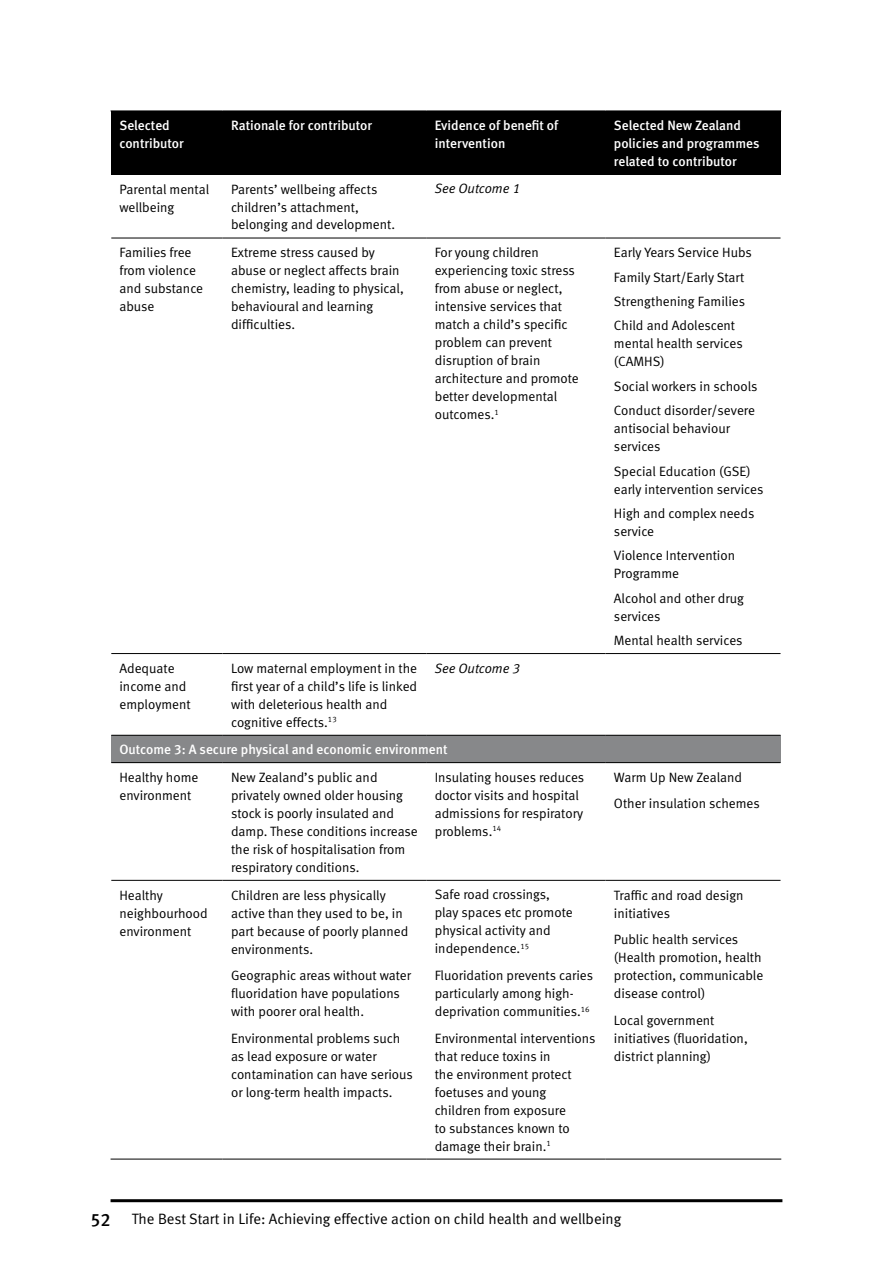
<style>
.page{position:relative;width:893px;height:1263px;background:#fff}
.page>*{position:absolute;margin:0;border:0;box-sizing:border-box;transform-origin:0 0}
.t1{font:15px "Meta Normal LF";color:#000}
.t2{font:13.5px/18px "Meta Normal LF";color:#000}
.t3{font:13.5px/18px "Meta Medium LF";color:#fff}
.t4{font:italic 13.5px "Meta Normal LF";letter-spacing:-.005em;color:#000}
.s1{font-family:"Meta Medium LF";font-size:18px}
</style>
<div class="page">
<hr style="left:111px;top:1199px;width:671px;height:3px;background:#000">
<hr style="left:111px;top:238px;width:112px;height:1px;background:#000">
<hr style="left:223px;top:238px;width:203px;height:1px;background:#000">
<hr style="left:426px;top:238px;width:179px;height:1px;background:#000">
<hr style="left:605px;top:238px;width:175px;height:1px;background:#000">
<hr style="left:111px;top:653px;width:112px;height:1px;background:#000">
<hr style="left:223px;top:653px;width:203px;height:1px;background:#000">
<hr style="left:426px;top:653px;width:179px;height:1px;background:#000">
<hr style="left:605px;top:653px;width:175px;height:1px;background:#000">
<hr style="left:111px;top:880px;width:112px;height:1px;background:#000">
<hr style="left:223px;top:880px;width:203px;height:1px;background:#000">
<hr style="left:426px;top:880px;width:179px;height:1px;background:#000">
<hr style="left:605px;top:880px;width:175px;height:1px;background:#000">
<hr style="left:111px;top:1159px;width:112px;height:1px;background:#000">
<hr style="left:223px;top:1159px;width:203px;height:1px;background:#000">
<hr style="left:426px;top:1159px;width:179px;height:1px;background:#000">
<hr style="left:605px;top:1159px;width:176px;height:1px;background:#000">
<div style="left:111px;top:111px;width:112px;height:63px;background:#000"></div>
<div style="left:223px;top:111px;width:203px;height:63px;background:#000"></div>
<div style="left:426px;top:111px;width:179px;height:63px;background:#000"></div>
<div style="left:605px;top:111px;width:176px;height:63px;background:#000"></div>
<hr style="left:111px;top:174px;width:112px;height:1px;background:#000">
<hr style="left:223px;top:174px;width:203px;height:1px;background:#000">
<hr style="left:426px;top:174px;width:179px;height:1px;background:#000">
<hr style="left:605px;top:174px;width:175px;height:1px;background:#000">
<div style="left:111px;top:735px;width:670px;height:28px;background:#87888a"></div>
<hr style="left:111px;top:735px;width:112px;height:1px;background:#000">
<hr style="left:223px;top:735px;width:203px;height:1px;background:#000">
<hr style="left:426px;top:735px;width:179px;height:1px;background:#000">
<hr style="left:605px;top:735px;width:175px;height:1px;background:#000">
<hr style="left:111px;top:762px;width:112px;height:1px;background:#000">
<hr style="left:223px;top:762px;width:203px;height:1px;background:#000">
<hr style="left:426px;top:762px;width:179px;height:1px;background:#000">
<hr style="left:605px;top:762px;width:175px;height:1px;background:#000">
<p class="t3" style="left:119px;top:116px;width:66px">Selected contributor</p>
<p class="t3" style="left:231px;top:116px;width:143px">Rationale for contributor</p>
<p class="t3" style="left:435px;top:116px;width:125px">Evidence of benefit of intervention</p>
<p class="t3" style="left:614px;top:116px;width:147px">Selected New Zealand policies and programmes related to contributor</p>
<p class="t2" style="left:119px;top:180px;width:91px">Parental mental</p>
<p class="t2" style="left:231px;top:180px;width:148px">Parents’ wellbeing affects</p>
<p class="t4" style="left:435px;top:181px;width:87px">See Outcome 1</p>
<p class="t2" style="left:119px;top:198px;width:56px">wellbeing</p>
<p class="t2" style="left:231px;top:198px;width:129px">children’s attachment,</p>
<p class="t2" style="left:231px;top:216px;width:166px">belonging and development.</p>
<p class="t2" style="left:119px;top:243px;width:74px">Families free</p>
<p class="t2" style="left:231px;top:243px;width:145px">Extreme stress caused by</p>
<p class="t2" style="left:435px;top:243px;width:106px">For young children</p>
<p class="t2" style="left:614px;top:243px;width:139px">Early Years Service Hubs</p>
<p class="t2" style="left:119px;top:261px;width:85px">from violence and substance abuse</p>
<p class="t2" style="left:231px;top:261px;width:174px">abuse or neglect affects brain chemistry, leading to physical, behavioural and learning</p>
<p class="t2" style="left:435px;top:261px;width:142px">experiencing toxic stress from abuse or neglect, intensive services that</p>
<p class="t2" style="left:614px;top:265px;width:133px;line-height:24.5px">Family Start/Early Start<br>Strengthening Families</p>
<p class="t2" style="left:231px;top:315px;width:66px">difficulties.</p>
<p class="t2" style="left:435px;top:315px;width:135px">match a child’s specific</p>
<p class="t2" style="left:614px;top:316px;width:123px">Child and Adolescent</p>
<p class="t2" style="left:435px;top:333px;width:119px">problem can prevent</p>
<p class="t2" style="left:614px;top:334px;width:130px">mental health services</p>
<p class="t2" style="left:435px;top:351px;width:107px">disruption of brain</p>
<p class="t2" style="left:614px;top:352px;width:52px">(CAMHS)</p>
<p class="t2" style="left:435px;top:369px;width:146px">architecture and promote better developmental outcomes.<sup>1</sup></p>
<p class="t2" style="left:614px;top:374px;width:145px;line-height:24.5px">Social workers in schools<br>Conduct disorder/severe</p>
<p class="t2" style="left:614px;top:419px;width:117px">antisocial behaviour</p>
<p class="t2" style="left:614px;top:437px;width:48px">services</p>
<p class="t2" style="left:614px;top:462px;width:138px">Special Education (GSE)</p>
<p class="t2" style="left:614px;top:480px;width:151px">early intervention services</p>
<p class="t2" style="left:614px;top:504px;width:142px">High and complex needs</p>
<p class="t2" style="left:614px;top:522px;width:42px">service</p>
<p class="t2" style="left:614px;top:546px;width:123px">Violence Intervention</p>
<p class="t2" style="left:614px;top:564px;width:67px">Programme</p>
<p class="t2" style="left:614px;top:589px;width:131px">Alcohol and other drug</p>
<p class="t2" style="left:614px;top:607px;width:48px">services</p>
<p class="t2" style="left:614px;top:631px;width:130px">Mental health services</p>
<p class="t2" style="left:119px;top:659px;width:57px">Adequate</p>
<p class="t2" style="left:231px;top:659px;width:188px">Low maternal employment in the</p>
<p class="t4" style="left:435px;top:660px;width:87px">See Outcome 3</p>
<p class="t2" style="left:119px;top:677px;width:68px">income and</p>
<p class="t2" style="left:231px;top:677px;width:188px">first year of a child’s life is linked</p>
<p class="t2" style="left:119px;top:695px;width:73px">employment</p>
<p class="t2" style="left:231px;top:695px;width:158px">with deleterious health and</p>
<p class="t2" style="left:231px;top:713px;width:107px">cognitive effects.<sup>13</sup></p>
<p class="t3" style="left:119px;top:741px;width:330px">Outcome 3: A secure physical and economic environment</p>
<p class="t2" style="left:119px;top:768px;width:80px">Healthy home environment</p>
<p class="t2" style="left:231px;top:768px;width:188px">New Zealand’s public and privately owned older housing stock is poorly insulated and damp. These conditions increase the risk of hospitalisation from respiratory conditions.</p>
<p class="t2" style="left:435px;top:768px;width:151px">Insulating houses reduces doctor visits and hospital admissions for respiratory problems.<sup>14</sup></p>
<p class="t2" style="left:614px;top:764px;width:147px;line-height:26.5px">Warm Up New Zealand<br>Other insulation schemes</p>
<p class="t2" style="left:119px;top:886px;width:90px">Healthy neighbourhood environment</p>
<p class="t2" style="left:231px;top:886px;width:179px">Children are less physically active than they used to be, in part because of poorly planned environments.</p>
<p class="t2" style="left:231px;top:966px;width:182px">Geographic areas without water fluoridation have populations with poorer oral health.</p>
<p class="t2" style="left:231px;top:1029px;width:183px">Environmental problems such as lead exposure or water contamination can have serious or long-term health impacts.</p>
<p class="t2" style="left:435px;top:886px;width:139px">Safe road crossings, play spaces etc promote physical activity and independence.<sup>15</sup></p>
<p class="t2" style="left:435px;top:966px;width:160px">Fluoridation prevents caries particularly among high&shy;deprivation communities.<sup>16</sup></p>
<p class="t2" style="left:435px;top:1029px;width:162px">Environmental interventions that reduce toxins in<br>the environment protect foetuses and young children from exposure<br>to substances known to</p>
<p class="t2" style="left:614px;top:886px;width:131px">Traffic and road design initiatives</p>
<p class="t2" style="left:614px;top:930px;width:151px">Public health services (Health promotion, health protection, communicable disease control)</p>
<p class="t2" style="left:614px;top:1011px;width:135px">Local government initiatives (fluoridation, district planning)</p>
<p class="t2" style="left:435px;top:1137px;width:118px">damage their brain.<sup>1</sup></p>
<p class="t1" style="left:90px;top:1210px;width:532px"><span class="s1">52</span> The Best Start in Life: Achieving effective action on child health and wellbeing</p>
</div>
